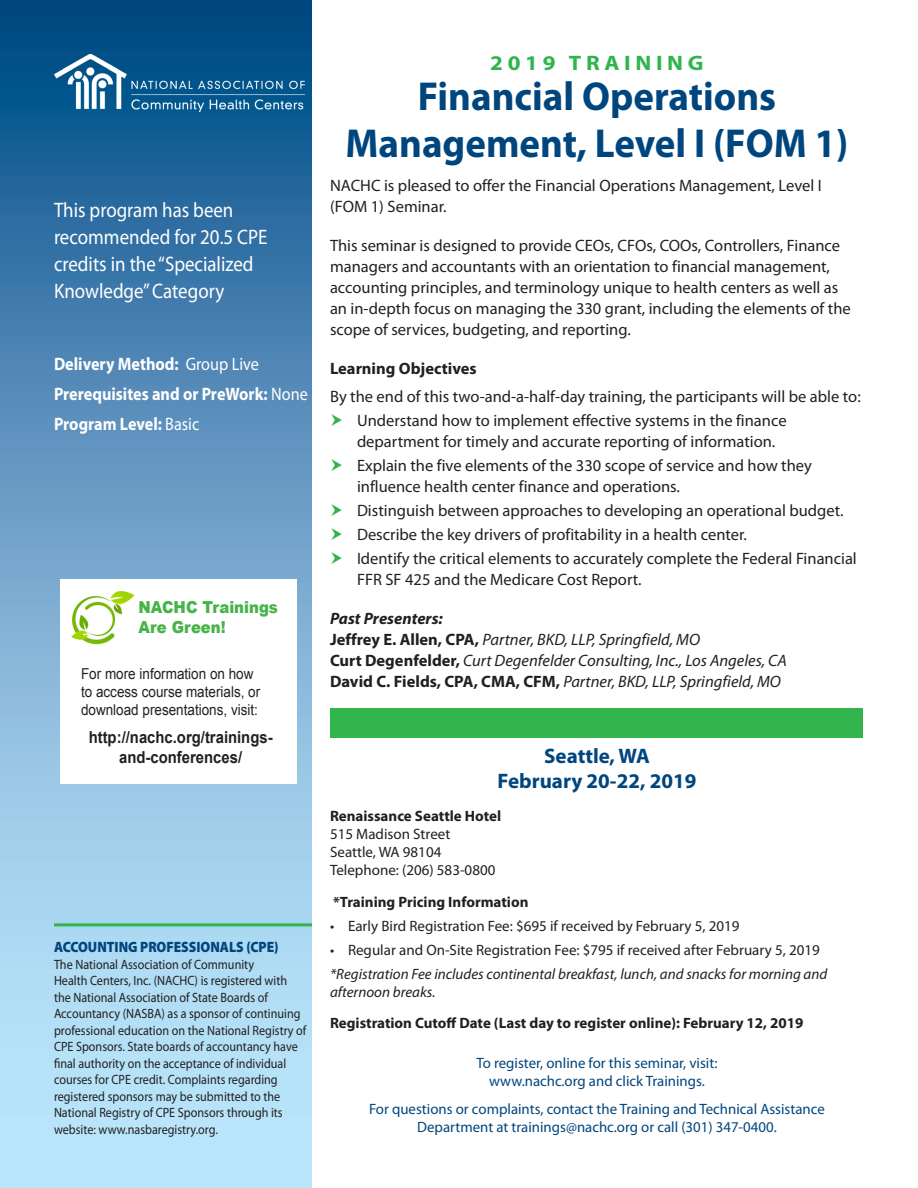
<style>
.page{position:relative;width:918px;height:1188px;background:#fff}
.page>*{position:absolute;margin:0;border:0;box-sizing:border-box;transform-origin:0 0}
.Flyer_hd1{font:700 40.5px/46.8px "Myriad Pro";color:#00467e;text-align:center;scale:.96 1}
.Ag_obj{font:21px/27px "Myriad Pro";color:#fff;scale:.9 1}
.Ag_day{font:700 21px "Myriad Pro";color:#00467e}
.FGMtext{font:700 21px "Myriad Pro";color:#31b44b;scale:1.1 1}
.Ag_obj-2{font:700 18px "Myriad Pro";color:#fff;scale:.9 1}
.Ag_day-2{font:16.5px/21px "Myriad Pro";color:#231f20}
.Ag_day-3{font:italic 16.5px "Myriad Pro";color:#231f20}
.NEW_ag_text{font:700 16.5px/19.5px "Arial";color:#231f20;text-align:center;scale:.9 1}
.NEW_ag_text-2{font:900 16.5px/19.5px "Arial";color:#45b449;scale:.9 1}
.Ag_day-4{font:700 16.5px "Myriad Pro";color:#231f20}
.Ag_day-5{font:italic 700 16.5px "Myriad Pro";color:#231f20}
.Ag_day-6{font:15px/18px "Myriad Pro";color:#00467e;text-align:center}
.t1{font:15px "Myriad Pro";color:#231f20}
.t2{font:700 15px "Myriad Pro";color:#231f20}
.t3{font:italic 15px/18px "Myriad Pro";color:#231f20}
.NEW_ag_text-3{font:15px/18px "Arial";color:#231f20;scale:.9 1}
.Ag_obj-3{font:900 15px "Myriad Pro";color:#00467e;scale:.9 1}
.Ag_obj-4{font:13.5px/16.5px "Myriad Pro";color:#231f20;scale:.9 1}
.s1{font-weight:400}
.s2{font-weight:700;font-style:normal}
</style>
<div class="page">
<svg style="left:0;top:0;width:312px;height:1188px;background:#70a5cb"></svg>
<div style="left:60px;top:580px;width:237px;height:204px;background:#fff"></div>
<div style="left:330px;top:709px;width:532px;height:29px;background:#31b44b"></div>
<hr style="left:54px;top:923px;width:258px;height:3px;background:#31b44b">
<img style="left:71px;top:590px;width:64px;height:55px">
<img style="left:54px;top:54px;width:250px;height:58px">
<p class="Ag_obj" style="left:54px;top:196px;width:239px">This program has been recommended for 20.5 CPE credits in the “Specialized<br>Knowledge” Category</p>
<p class="Ag_obj-2" style="left:54px;top:353px;width:229px">Delivery Method: <span class="s1">Group Live</span></p>
<p class="Ag_obj-2" style="left:54px;top:383px;width:283px">Prerequisites and or PreWork: <span class="s1">None</span></p>
<p class="Ag_obj-2" style="left:54px;top:413px;width:163px">Program Level: <span class="s1">Basic</span></p>
<p class="NEW_ag_text-2" style="left:139px;top:597px;width:156px">NACHC Trainings<br>Are Green!</p>
<p class="NEW_ag_text-3" style="left:81px;top:665px;width:201px">For more information on how to access course materials, or download presentations, visit:</p>
<p class="NEW_ag_text" style="left:89px;top:728px;width:206px">http://nachc.org/trainings&shy;and-conferences/</p>
<p class="Ag_obj-3" style="left:54px;top:937px;width:251px">ACCOUNTING PROFESSIONALS (CPE)</p>
<p class="Ag_obj-4" style="left:54px;top:956px;width:282px">The National Association of Community<br>Health Centers, Inc. (NACHC) is registered with the National Association of State Boards of Accountancy (NASBA) as a sponsor of continuing professional education on the National Registry of CPE Sponsors. State boards of accountancy have final authority on the acceptance of individual courses for CPE credit. Complaints regarding registered sponsors may be submitted to the National Registry of CPE Sponsors through its website: www.nasbaregistry.org.</p>
<p class="FGMtext" style="left:490px;top:49px;width:195px">2 0 1 9 T R A I N I N G</p>
<p class="Flyer_hd1" style="left:345px;top:72px;width:526px">Financial Operations<br>Management, Level I (FOM 1)</p>
<p class="Ag_day-2" style="left:330px;top:174px;width:493px">NACHC is pleased to offer the Financial Operations Management, Level I (FOM 1) Seminar.</p>
<p class="Ag_day-2" style="left:330px;top:234px;width:522px">This seminar is designed to provide CEOs, CFOs, COOs, Controllers, Finance managers and accountants with an orientation to financial management, accounting principles, and terminology unique to health centers as well as an in-depth focus on managing the 330 grant, including the elements of the scope of services, budgeting, and reporting.</p>
<p class="Ag_day-4" style="left:330px;top:357px;width:148px">Learning Objectives</p>
<p class="Ag_day-2" style="left:330px;top:386px;width:532px">By the end of this two-and-a-half-day training, the participants will be able to:</p>
<p class="Ag_day-2" style="left:357px;top:410px;width:431px">Understand how to implement effective systems in the finance department for timely and accurate reporting of information.</p>
<p class="Ag_day-2" style="left:357px;top:455px;width:456px">Explain the five elements of the 330 scope of service and how they influence health center finance and operations.</p>
<p class="Ag_day-2" style="left:357px;top:500px;width:488px">Distinguish between approaches to developing an operational budget.</p>
<p class="Ag_day-2" style="left:357px;top:524px;width:392px">Describe the key drivers of profitability in a health center.</p>
<p class="Ag_day-2" style="left:357px;top:548px;width:501px">Identify the critical elements to accurately complete the Federal Financial<br>FFR SF 425 and the Medicare Cost Report.</p>
<p class="Ag_day-5" style="left:330px;top:608px;width:114px">Past Presenters:</p>
<p class="Ag_day-3" style="left:330px;top:629px;width:372px"><span class="s2">Jeffrey E. Allen, CPA,</span> Partner, BKD, LLP, Springfield, MO</p>
<p class="Ag_day-3" style="left:330px;top:650px;width:458px"><span class="s2">Curt Degenfelder,</span> Curt Degenfelder Consulting, Inc., Los Angeles, CA</p>
<p class="Ag_day-3" style="left:330px;top:671px;width:453px"><span class="s2">David C. Fields, CPA, CMA, CFM,</span> Partner, BKD, LLP, Springfield, MO</p>
<p class="Ag_day" style="left:544px;top:742px;width:107px">Seattle, WA</p>
<p class="Ag_day" style="left:498px;top:767px;width:200px">February 20-22, 2019</p>
<p class="t2" style="left:330px;top:806px;width:173px">Renaissance Seattle Hotel</p>
<p class="t1" style="left:330px;top:825px;width:122px">515 Madison Street</p>
<p class="t1" style="left:330px;top:843px;width:113px">Seattle, WA 98104</p>
<p class="t1" style="left:330px;top:861px;width:167px">Telephone: (206) 583-0800</p>
<p class="t2" style="left:333px;top:892px;width:197px">*Training Pricing Information</p>
<p class="t1" style="left:330px;top:916px;width:411px">• Early Bird Registration Fee: $695 if received by February 5, 2019</p>
<p class="t1" style="left:330px;top:940px;width:491px">• Regular and On-Site Registration Fee: $795 if received after February 5, 2019</p>
<p class="t3" style="left:330px;top:964px;width:499px">*Registration Fee includes continental breakfast, lunch, and snacks for morning and afternoon breaks.</p>
<p class="t2" style="left:330px;top:1013px;width:475px">Registration Cutoff Date (Last day to register online): February 12, 2019</p>
<p class="Ag_day-6" style="left:477px;top:1054px;width:242px">To register, online for this seminar, visit: www.nachc.org and click Trainings.</p>
<p class="Ag_day-6" style="left:369px;top:1100px;width:457px">For questions or complaints, contact the Training and Technical Assistance<br>Department at trainings@nachc.org or call (301) 347-0400.</p>
</div>
